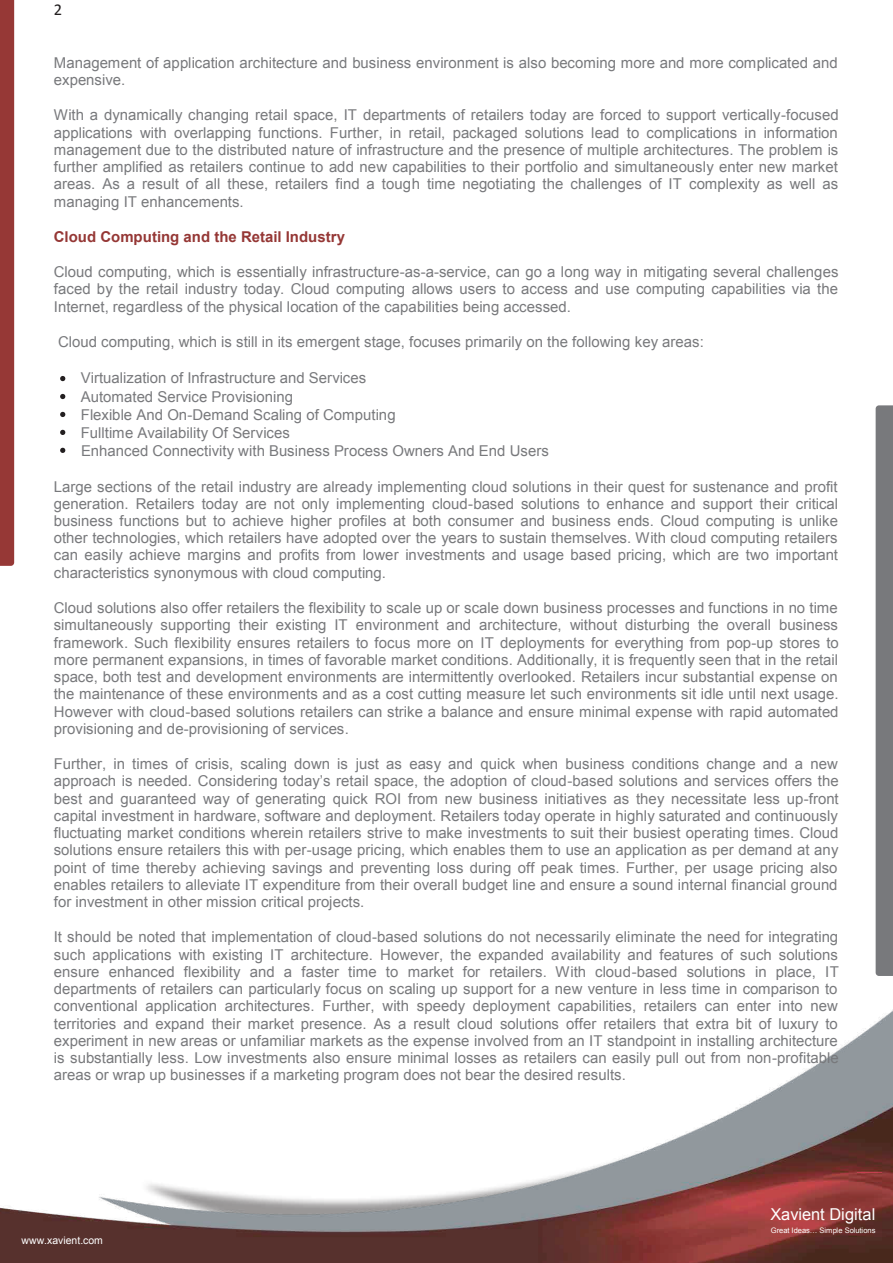
<style>
.page{position:relative;width:893px;height:1263px;background:#fff}
.page>*{position:absolute;margin:0;border:0;box-sizing:border-box;transform-origin:0 0}
.t1{font:16.5px "Calibri";color:#231f20}
.t2{font:16.35px "Arial";color:#fff}
.t3{font:15px/17.2px "Arial";color:#78797c;text-align:justify}
.t4{font:700 15px "Arial";color:#953735}
.t5{font:10.5px "Arial";color:#fff}
.t6{font:7.5px "Arial";letter-spacing:-.01em;color:#fff}
</style>
<div class="page">
<img style="left:0;top:946px;width:893px;height:317px">
<div style="left:0;top:0;width:14px;height:566px;background:#963836"></div>
<div style="left:876px;top:405px;width:17px;height:571px;background:#78797c"></div>
<svg style="left:60px;top:376px;width:5px;height:5px"></svg>
<svg style="left:60px;top:394px;width:5px;height:5px"></svg>
<svg style="left:60px;top:412px;width:5px;height:5px"></svg>
<svg style="left:60px;top:430px;width:5px;height:5px"></svg>
<svg style="left:60px;top:448px;width:5px;height:5px"></svg>
<p class="t1" style="left:54px;top:0;width:10px">2</p>
<p class="t3" style="left:54px;top:54px;width:785px">Management of application architecture and business environment is also becoming more and more complicated and expensive.</p>
<p class="t3" style="left:54px;top:107px;width:786px">With a dynamically changing retail space, IT departments of retailers today are forced to support vertically-focused applications with overlapping functions. Further, in retail, packaged solutions lead to complications in information management due to the distributed nature of infrastructure and the presence of multiple architectures. The problem is further amplified as retailers continue to add new capabilities to their portfolio and simultaneously enter new market areas. As a result of all these, retailers find a tough time negotiating the challenges of IT complexity as well as managing IT enhancements.</p>
<p class="t4" style="left:54px;top:227px;width:293px">Cloud Computing and the Retail Industry</p>
<p class="t3" style="left:54px;top:263px;width:786px">Cloud computing, which is essentially infrastructure-as-a-service, can go a long way in mitigating several challenges faced by the retail industry today. Cloud computing allows users to access and use computing capabilities via the Internet, regardless of the physical location of the capabilities being accessed.</p>
<p class="t3" style="left:58px;top:333px;width:647px">Cloud computing, which is still in its emergent stage, focuses primarily on the following key areas:</p>
<p class="t3" style="left:81px;top:369px;width:469px;line-height:18.1px;text-align:left">Virtualization of Infrastructure and Services<br>Automated Service Provisioning<br>Flexible And On-Demand Scaling of Computing<br>Fulltime Availability Of Services<br>Enhanced Connectivity with Business Process Owners And End Users</p>
<p class="t3" style="left:54px;top:478px;width:786px">Large sections of the retail industry are already implementing cloud solutions in their quest for sustenance and profit generation. Retailers today are not only implementing cloud-based solutions to enhance and support their critical business functions but to achieve higher profiles at both consumer and business ends. Cloud computing is unlike other technologies, which retailers have adopted over the years to sustain themselves. With cloud computing retailers can easily achieve margins and profits from lower investments and usage based pricing, which are two important characteristics synonymous with cloud computing.</p>
<p class="t3" style="left:54px;top:599px;width:787px">Cloud solutions also offer retailers the flexibility to scale up or scale down business processes and functions in no time simultaneously supporting their existing IT environment and architecture, without disturbing the overall business framework. Such flexibility ensures retailers to focus more on IT deployments for everything from pop-up stores to more permanent expansions, in times of favorable market conditions. Additionally, it is frequently seen that in the retail space, both test and development environments are intermittently overlooked. Retailers incur substantial expense on the maintenance of these environments and as a cost cutting measure let such environments sit idle until next usage.<br>However with cloud-based solutions retailers can strike a balance and ensure minimal expense with rapid automated provisioning and de-provisioning of services.</p>
<p class="t3" style="left:54px;top:755px;width:787px">Further, in times of crisis, scaling down is just as easy and quick when business conditions change and a new approach is needed. Considering today’s retail space, the adoption of cloud-based solutions and services offers the best and guaranteed way of generating quick ROI from new business initiatives as they necessitate less up-front capital investment in hardware, software and deployment. Retailers today operate in highly saturated and continuously fluctuating market conditions wherein retailers strive to make investments to suit their busiest operating times. Cloud solutions ensure retailers this with per-usage pricing, which enables them to use an application as per demand at any point of time thereby achieving savings and preventing loss during off peak times. Further, per usage pricing also enables retailers to alleviate IT expenditure from their overall budget line and ensure a sound internal financial ground for investment in other mission critical projects.</p>
<p class="t3" style="left:54px;top:929px;width:787px">It should be noted that implementation of cloud-based solutions do not necessarily eliminate the need for integrating such applications with existing IT architecture. However, the expanded availability and features of such solutions ensure enhanced flexibility and a faster time to market for retailers. With cloud-based solutions in place, IT departments of retailers can particularly focus on scaling up support for a new venture in less time in comparison to conventional application architectures. Further, with speedy deployment capabilities, retailers can enter into new territories and expand their market presence. As a result cloud solutions offer retailers that extra bit of luxury to experiment in new areas or unfamiliar markets as the expense involved from an IT standpoint in installing architecture is substantially less. Low investments also ensure minimal losses as retailers can easily pull out from non-profitable areas or wrap up businesses if a marketing program does not bear the desired results.</p>
<p class="t5" style="left:22px;top:1233px;width:83px">www.xavient.com</p>
<p class="t2" style="left:771px;top:1203px;width:106px">Xavient Digital</p>
<p class="t6" style="left:771px;top:1225px;width:106px">Great Ideas… Simple Solutions</p>
</div>
